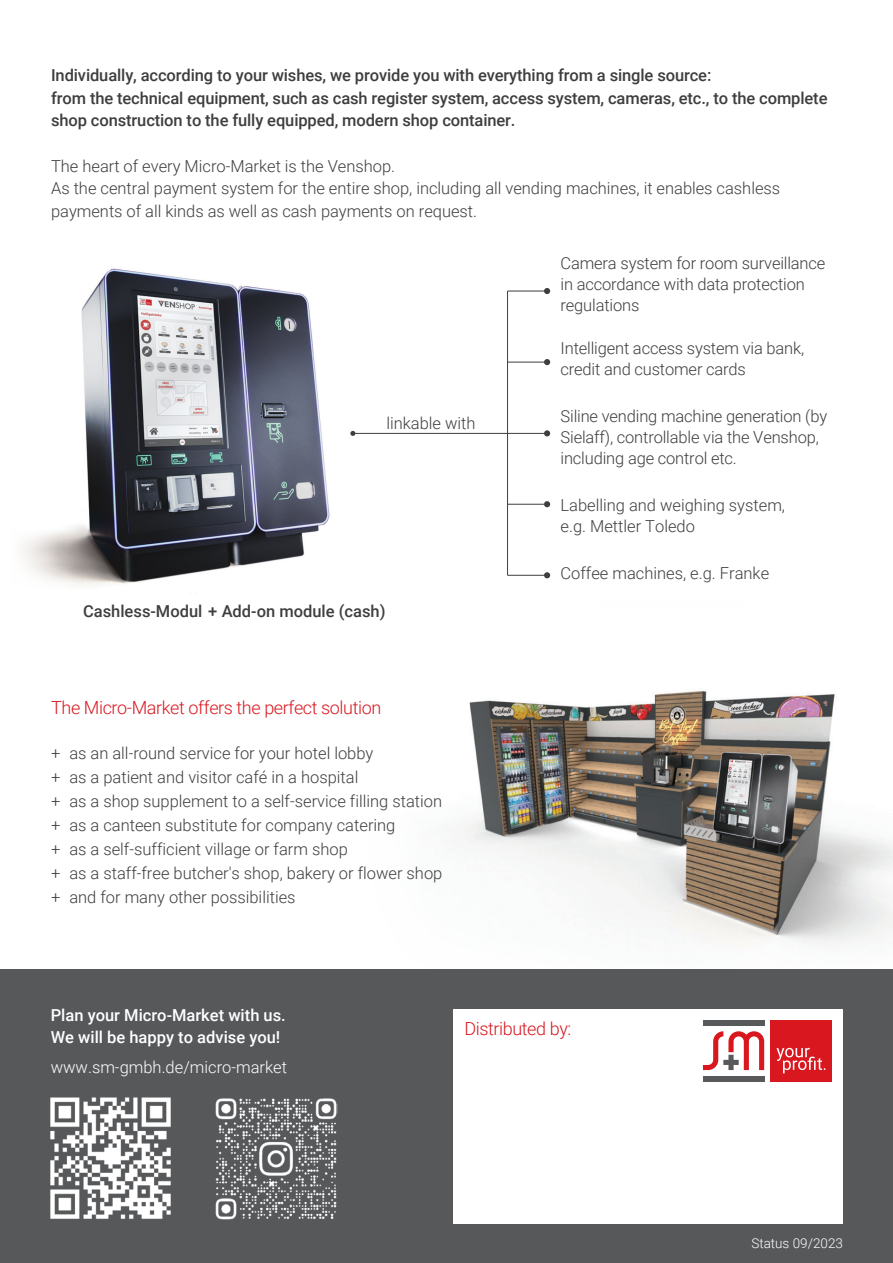
<style>
.page{position:relative;width:893px;height:1263px;background:#fff}
.page>*{position:absolute;margin:0;border:0;box-sizing:border-box;transform-origin:0 0}
.t1{font:300 18px "Roboto";letter-spacing:-.02em;color:#d8171f}
.t2{font:300 16.5px/24px "Roboto";color:#3e3e3f}
.t3{font:500 16.5px/22.5px "Roboto";letter-spacing:-.005em;color:#3e3e3f}
.t4{font:500 16.5px/22.5px "Roboto";color:#fff}
.t5{font:300 16.5px "Roboto";color:#fff}
.t6{font:300 13.5px "Roboto";color:#fff}
</style>
<div class="page">
<img style="left:465px;top:578px;width:428px;height:370px">
<div style="left:0;top:969px;width:893px;height:294px;background:#57585a"></div>
<img style="left:58px;top:268px;width:335px;height:318px">
<svg style="left:23px;top:532px;width:35px;height:50px"></svg>
<hr style="left:353px;top:433px;width:154px;height:1px;background:#3e3e3f">
<svg style="left:350px;top:431px;width:5px;height:5px"></svg>
<hr style="left:507px;top:291px;width:1px;height:284px;background:#3e3e3f">
<hr style="left:507px;top:291px;width:40px;height:1px;background:#3e3e3f">
<svg style="left:544px;top:288px;width:6px;height:6px"></svg>
<hr style="left:507px;top:362px;width:40px;height:1px;background:#3e3e3f">
<svg style="left:544px;top:359px;width:6px;height:6px"></svg>
<hr style="left:507px;top:433px;width:40px;height:1px;background:#3e3e3f">
<svg style="left:544px;top:430px;width:6px;height:6px"></svg>
<hr style="left:507px;top:504px;width:40px;height:1px;background:#3e3e3f">
<svg style="left:544px;top:501px;width:6px;height:6px"></svg>
<hr style="left:507px;top:575px;width:40px;height:1px;background:#3e3e3f">
<svg style="left:544px;top:572px;width:6px;height:6px"></svg>
<div style="left:454px;top:1009px;width:389px;height:214px;background:#fff"></div>
<div style="left:770px;top:1020px;width:62px;height:61px;background:#d8171f"></div>
<svg style="left:776px;top:1048px;width:49px;height:25px"></svg>
<div style="left:703px;top:1020px;width:61px;height:5px;background:#58595b"></div>
<svg style="left:703px;top:1031px;width:61px;height:39px"></svg>
<div style="left:703px;top:1076px;width:61px;height:5px;background:#58595b"></div>
<img style="left:215px;top:1098px;width:123px;height:122px">
<img style="left:50px;top:1097px;width:121px;height:122px">
<p class="t3" style="left:51px;top:64px;width:778px">Individually, according to your wishes, we provide you with everything from a single source:<br>from the technical equipment, such as cash register system, access system, cameras, etc., to the complete shop construction to the fully equipped, modern shop container.</p>
<p class="t2" style="left:51px;top:154px;width:731px;line-height:22.5px">The heart of every Micro-Market is the Venshop.<br>As the central payment system for the entire shop, including all vending machines, it enables cashless payments of all kinds as well as cash payments on request.</p>
<p class="t2" style="left:386px;top:411px;width:91px">linkable with</p>
<p class="t3" style="left:83px;top:599px;width:304px">Cashless-Modul + Add-on module (cash)</p>
<p class="t1" style="left:51px;top:695px;width:332px">The Micro-Market offers the perfect solution</p>
<p class="t2" style="left:69px;top:741px;width:375px">as an all-round service for your hotel lobby<br>as a patient and visitor café in a hospital<br>as a shop supplement to a self-service filling station as a canteen substitute for company catering<br>as a self-sufficient village or farm shop<br>as a staff-free butcher's shop, bakery or flower shop and for many other possibilities</p>
<p class="t2" style="left:51px;top:741px;width:11px;text-align:justify">+ + + + + + +</p>
<p class="t2" style="left:561px;top:252px;width:266px;line-height:21px">Camera system for room surveillance in accordance with data protection regulations</p>
<p class="t2" style="left:561px;top:337px;width:245px;line-height:21px">Intelligent access system via bank, credit and customer cards</p>
<p class="t2" style="left:561px;top:405px;width:268px;line-height:21px">Siline vending machine generation (by<br>Sielaff), controllable via the Venshop, including age control etc.</p>
<p class="t2" style="left:561px;top:494px;width:226px;line-height:21px">Labelling and weighing system, e.g. Mettler Toledo</p>
<p class="t2" style="left:561px;top:561px;width:210px">Coffee machines, e.g. Franke</p>
<p class="t4" style="left:51px;top:1003px;width:237px">Plan your Micro-Market with us.<br>We will be happy to advise you!</p>
<p class="t5" style="left:51px;top:1055px;width:238px">www.sm-gmbh.de/micro-market</p>
<p class="t1" style="left:464px;top:1015px;width:108px">Distributed by:</p>
<p class="t6" style="left:751px;top:1234px;width:93px">Status 09/2023</p>
</div>
